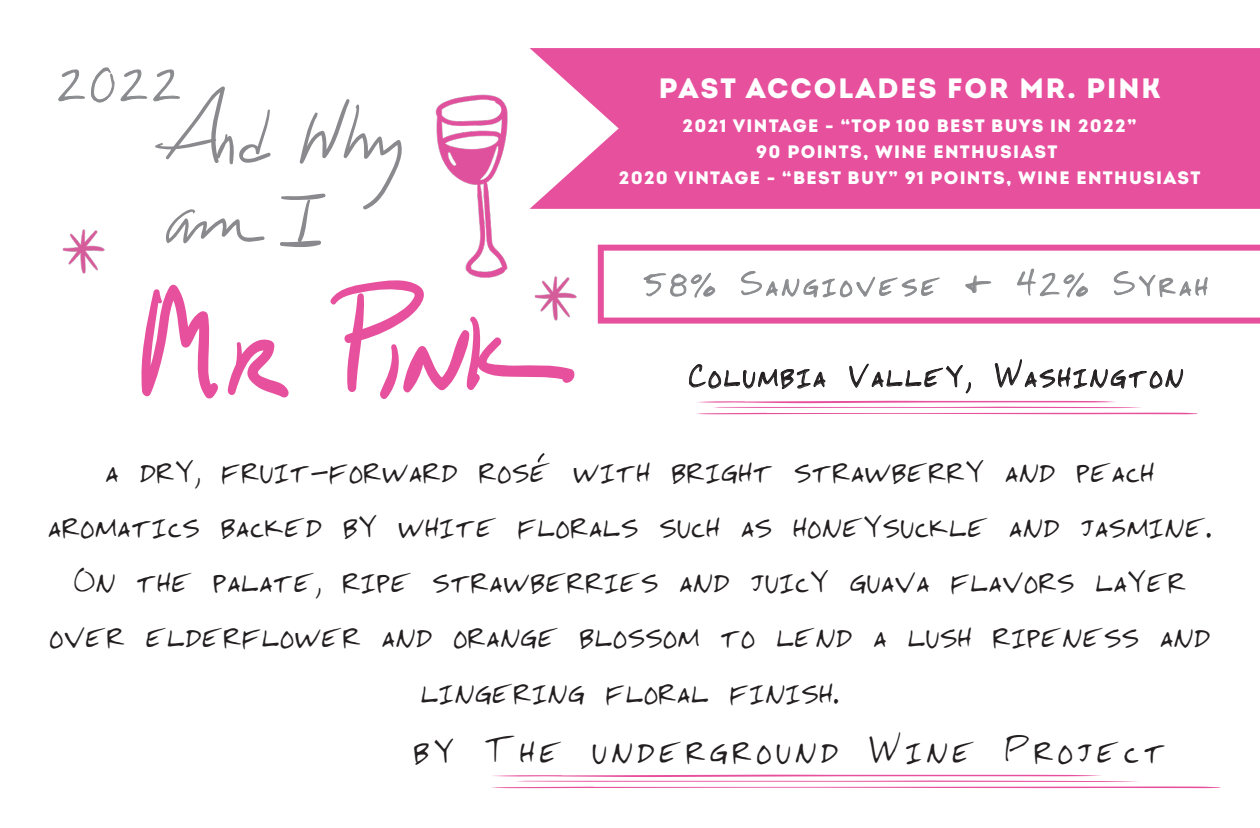
<style>
.page{position:relative;width:1260px;height:828px;background:#fff}
.page>*{position:absolute;margin:0;border:0;box-sizing:border-box;transform-origin:0 0}
.t1{font:58px "Mc Handwriting";color:#898b8e}
.t2{font:50px "Mc Handwriting";letter-spacing:.1em;color:#231f20}
.t3{font:46px/55.2px "Mc Handwriting";letter-spacing:.025em;color:#231f20;text-align:center}
.t4{font:44px "Mc Handwriting";letter-spacing:.07em;color:#231f20}
.t5{font:42px "Mc Handwriting";letter-spacing:.1em;color:#898b8e}
.t6{font:28px "Intro Demo Black CAPS";letter-spacing:.07em;color:#fff}
.t7{font:18px/26px "Intro Demo Black CAPS";letter-spacing:.07em;color:#fff;text-align:center}
</style>
<div class="page">
<svg style="left:598px;top:245px;width:662px;height:79px"></svg>
<svg style="left:689px;top:364px;width:137px;height:25px"></svg>
<svg style="left:849px;top:364px;width:122px;height:30px"></svg>
<svg style="left:995px;top:359px;width:188px;height:30px"></svg>
<svg style="left:644px;top:272px;width:71px;height:26px"></svg>
<svg style="left:741px;top:270px;width:199px;height:29px"></svg>
<svg style="left:965px;top:275px;width:26px;height:18px"></svg>
<svg style="left:1016px;top:268px;width:72px;height:30px"></svg>
<svg style="left:1114px;top:270px;width:94px;height:29px"></svg>
<img style="left:554px;top:276px;width:23px;height:23px">
<img style="left:62px;top:229px;width:43px;height:45px">
<img style="left:435px;top:94px;width:73px;height:184px">
<svg style="left:58px;top:69px;width:27px;height:32px"></svg>
<svg style="left:91px;top:67px;width:24px;height:36px"></svg>
<svg style="left:121px;top:69px;width:26px;height:32px"></svg>
<svg style="left:696px;top:401px;width:502px;height:13px"></svg>
<svg style="left:491px;top:775px;width:730px;height:13px"></svg>
<svg style="left:530px;top:48px;width:730px;height:161px;background:#e75aa3"></svg>
<svg style="left:153px;top:69px;width:118px;height:96px"></svg>
<svg style="left:166px;top:209px;width:99px;height:35px"></svg>
<svg style="left:280px;top:99px;width:122px;height:148px"></svg>
<svg style="left:330px;top:278px;width:245px;height:121px"></svg>
<svg style="left:141px;top:284px;width:77px;height:115px"></svg>
<svg style="left:227px;top:339px;width:62px;height:59px"></svg>
<svg style="left:537px;top:453px;width:8px;height:10px"></svg>
<p class="t1" style="left:58px;top:64px;width:123px">2022</p>
<p class="t6" style="left:659px;top:71px;width:503px">PAST ACCOLADES FOR MR. PINK</p>
<p class="t7" style="left:619px;top:113px;width:583px">2021 VINTAGE - “TOP 100 BEST BUYS IN 2022”<br>90 POINTS, WINE ENTHUSIAST<br>2020 VINTAGE - “BEST BUY” 91 POINTS, WINE ENTHUSIAST</p>
<p class="t5" style="left:644px;top:269px;width:565px">58% Sangiovese &amp; 42% Syrah</p>
<p class="t4" style="left:689px;top:359px;width:495px">Columbia Valley, Washington</p>
<p class="t3" style="left:49px;top:446px;width:1165px">a dry, fruit-forward roseé with bright strawberry and peach aromatics backed by white florals such as honeysuckle and jasmine.<br>On the palate, ripe strawberries and juicy guava flavors layer over elderflower and orange blossom to lend a lush ripeness and lingering floral finish.</p>
<p class="t2" style="left:414px;top:731px;width:753px">by The underground Wine Project</p>
</div>
